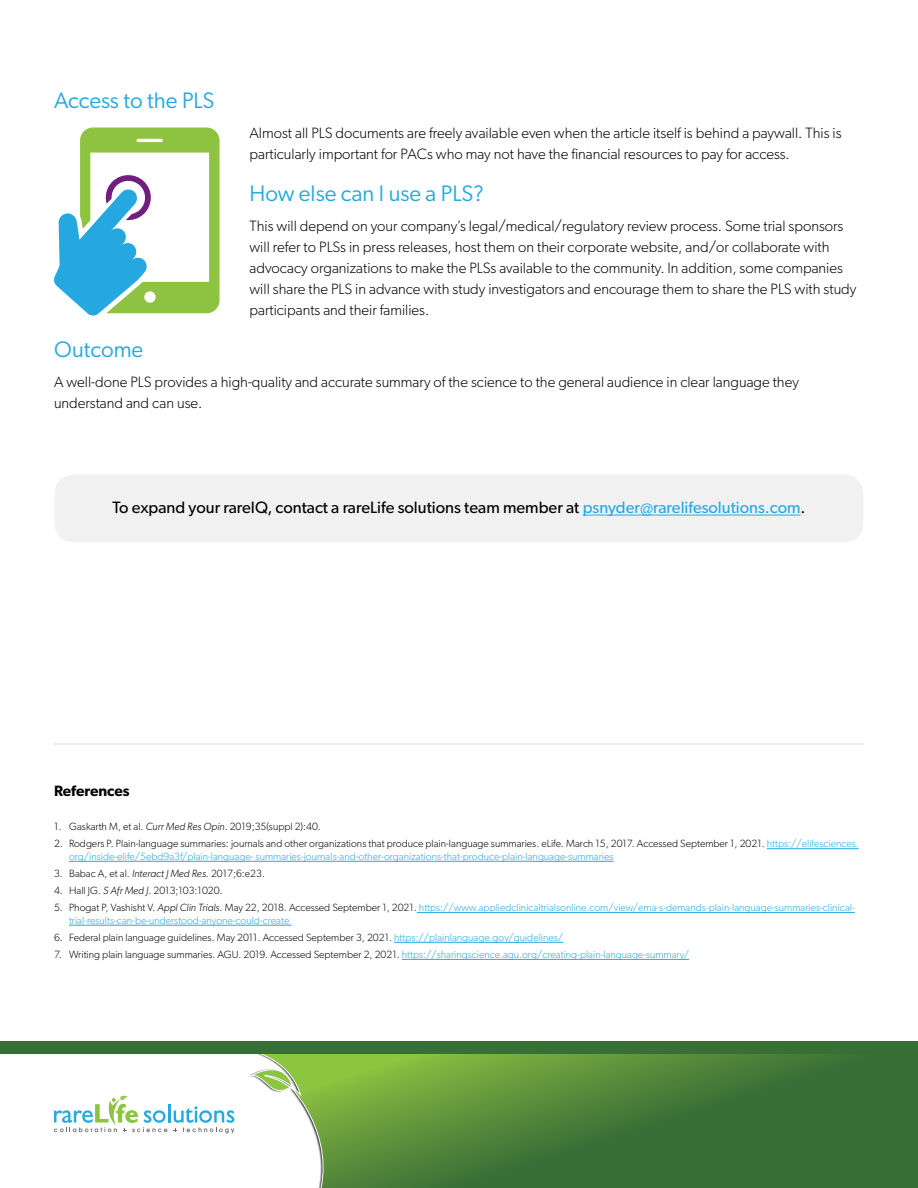
<style>
.page{position:relative;width:918px;height:1188px;background:#fff}
.page>*{position:absolute;margin:0;border:0;box-sizing:border-box;transform-origin:0 0}
.t1{font:22.5px "Gibson";color:#26a8e0}
.t2{font:16.5px "Gibson";color:#000}
.t3{font:300 15px/21px "Gibson";color:#000}
.t4{font:600 15px "Gibson";color:#000}
.t5{font:300 10.5px/12.6px "Gibson";color:#26a8e0}
.t6{font:300 10.5px "Gibson";color:#000}
.s1{color:#26a8e0}
.s2{font-style:italic}
.s3{color:#000}
.s4{font-style:italic;color:#000}
</style>
<div class="page">
<hr style="left:168px;top:1104px;width:3px;height:19px;background:#26a9e0">
<svg style="left:173px;top:1106px;width:61px;height:28px"></svg>
<svg style="left:54px;top:1095px;width:113px;height:37px"></svg>
<div style="left:55px;top:475px;width:808px;height:67px;background:#f1f1f2;border-radius:18px"></div>
<hr style="left:583px;top:515px;width:218px;height:1px;background:#26a8e0">
<svg style="left:249px;top:1054px;width:669px;height:134px;background:#5a8b47"></svg>
<svg style="left:252px;top:1059px;width:41px;height:35px"></svg>
<div style="left:0;top:1041px;width:918px;height:13px;background:#376f35"></div>
<hr style="left:767px;top:848px;width:92px;height:1px;background:#26a8e0">
<hr style="left:69px;top:861px;width:545px;height:1px;background:#26a8e0">
<hr style="left:417px;top:912px;width:438px;height:1px;background:#26a8e0">
<hr style="left:69px;top:925px;width:222px;height:1px;background:#26a8e0">
<hr style="left:394px;top:942px;width:169px;height:1px;background:#26a8e0">
<hr style="left:402px;top:959px;width:287px;height:1px;background:#26a8e0">
<hr style="left:54px;top:743px;width:810px;height:2px;background:#e6e7e8">
<svg style="left:54px;top:128px;width:166px;height:188px"></svg>
<h1 class="t1" style="left:54px;top:87px;width:162px">Access to the PLS</h1>
<p class="t3" style="left:250px;top:122px;width:594px">Almost all PLS documents are freely available even when the article itself is behind a paywall. This is particularly important for PACs who may not have the financial resources to pay for access.</p>
<h1 class="t1" style="left:250px;top:180px;width:236px">How else can I use a PLS?</h1>
<p class="t3" style="left:250px;top:215px;width:608px">This will depend on your company’s legal/medical/regulatory review process. Some trial sponsors will refer to PLSs in press releases, host them on their corporate website, and/or collaborate with advocacy organizations to make the PLSs available to the community. In addition, some companies will share the PLS in advance with study investigators and encourage them to share the PLS with study participants and their families.</p>
<h1 class="t1" style="left:54px;top:336px;width:91px">Outcome</h1>
<p class="t3" style="left:54px;top:371px;width:746px">A well-done PLS provides a high-quality and accurate summary of the science to the general audience in clear language they understand and can use.</p>
<p class="t2" style="left:112px;top:497px;width:695px">To expand your rareIQ, contact a rareLife solutions team member at <span class="s1">psnyder@rarelifesolutions.com</span>.</p>
<p class="t4" style="left:54px;top:782px;width:77px">References</p>
<p class="t6" style="left:54px;top:820px;width:268px">1. Gaskarth M, et al. <span class="s2">Curr Med Res Opin</span>. 2019;35(suppl 2):40.</p>
<p class="t5" style="left:69px;top:837px;width:791px;text-indent:-15px"><span class="s3">2. Rodgers P. Plain-language summaries: journals and other organizations that produce plain-language summaries. eLife. March 15, 2017. Accessed September 1, 2021.</span> https://elifesciences. org/inside-elife/5ebd9a3f/plain-language- summaries-journals-and-other-organizations-that-produce-plain-language-summaries</p>
<p class="t6" style="left:54px;top:867px;width:213px">3. Babac A, et al. <span class="s2">Interact J Med Res</span>. 2017;6:e23.</p>
<p class="t6" style="left:54px;top:884px;width:170px">4. Hall JG. <span class="s2">S Afr Med J</span>. 2013;103:1020.</p>
<p class="t5" style="left:69px;top:901px;width:787px;text-indent:-15px"><span class="s3">5. Phogat P, Vashisht V.</span> <span class="s4">Appl Clin Trials</span><span class="s3">. May 22, 2018. Accessed September 1, 2021.</span> https://www.appliedclinicaltrialsonline.com/view/ema-s-demands-plain-language-summaries-clinical&shy;trial-results-can-be-understood-anyone-could-create</p>
<p class="t6" style="left:54px;top:931px;width:511px">6. Federal plain language guidelines. May 2011. Accessed September 3, 2021. <span class="s1">https://plainlanguage.gov/guidelines/</span></p>
<p class="t6" style="left:54px;top:948px;width:637px">7. Writing plain language summaries. AGU. 2019. Accessed September 2, 2021. <span class="s1">https://sharingscience.agu.org/creating-plain-language-summary/</span></p>
</div>
